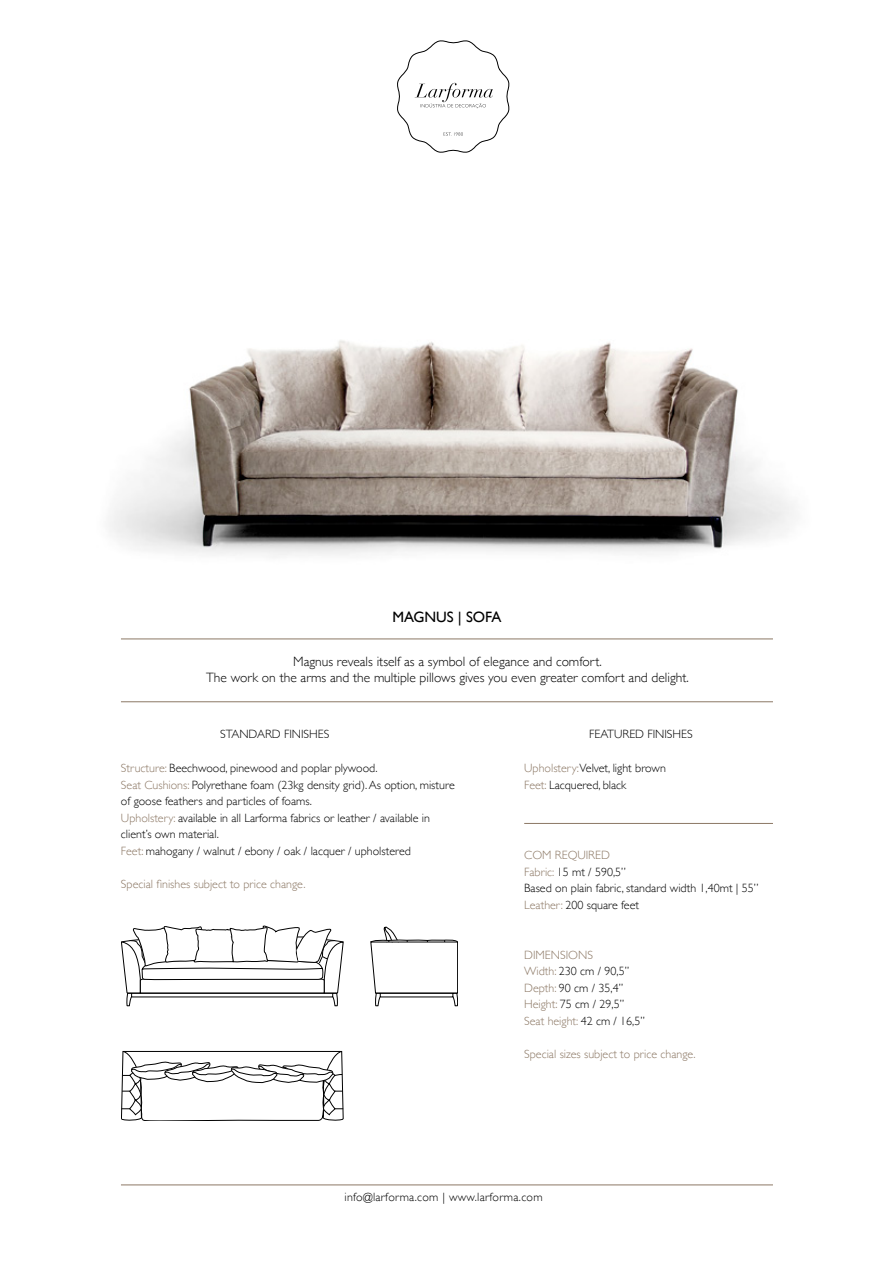
<style>
.page{position:relative;width:893px;height:1263px;background:#fff}
.page>*{position:absolute;margin:0;border:0;box-sizing:border-box;transform-origin:0 0}
.t1{font:15px "Gill Sans";color:#000}
.t2{font:300 13.5px/16.5px "Gill Sans";color:#000;text-align:center}
.t3{font:300 12px/16.5px "Gill Sans";color:#000}
.t4{font:300 12px "Gill Sans";color:#8c7865}
.t5{font:300 12px "Gill Sans";letter-spacing:.025em;color:#000}
.s1{color:#8c7865}
</style>
<div class="page">
<img style="left:109px;top:340px;width:685px;height:217px">
<hr style="left:121px;top:1185px;width:652px;height:1px;background:#8c7865">
<hr style="left:121px;top:701px;width:652px;height:1px;background:#8c7865">
<svg style="left:397px;top:40px;width:113px;height:113px"></svg>
<hr style="left:524px;top:823px;width:249px;height:1px;background:#8c7865">
<hr style="left:121px;top:639px;width:652px;height:1px;background:#8c7865">
<svg style="left:121px;top:926px;width:222px;height:81px"></svg>
<svg style="left:371px;top:927px;width:87px;height:80px"></svg>
<svg style="left:121px;top:1051px;width:222px;height:70px"></svg>
<p class="t1" style="left:392px;top:608px;width:111px">MAGNUS | SOFA</p>
<p class="t2" style="left:206px;top:652px;width:484px">Magnus reveals itself as a symbol of elegance and comfort.<br>The work on the arms and the multiple pillows gives you even greater comfort and delight.</p>
<p class="t3" style="left:220px;top:725px;width:111px">STANDARD FINISHES</p>
<p class="t3" style="left:121px;top:759px;width:335px"><span class="s1">Structure:</span> Beechwood, pinewood and poplar plywood.<br><span class="s1">Seat Cushions:</span> Polyrethane foam (23kg density grid). As option, misture of goose feathers and particles of foams.<br><span class="s1">Upholstery:</span> available in all Larforma fabrics or leather / available in client’s own material.<br><span class="s1">Feet:</span> mahogany / walnut / ebony / oak / lacquer / upholstered</p>
<p class="t4" style="left:121px;top:874px;width:186px">Special finishes subject to price change.</p>
<p class="t3" style="left:589px;top:725px;width:105px">FEATURED FINISHES</p>
<p class="t3" style="left:524px;top:759px;width:143px"><span class="s1">Upholstery:</span>Velvet, light brown<br><span class="s1">Feet:</span> Lacquered, black</p>
<p class="t3" style="left:524px;top:847px;width:236px"><span class="s1">COM REQUIRED<br>Fabric:</span> 15 mt / 590,5’’<br>Based on plain fabric, standard width 1,40mt | 55’’<br><span class="s1">Leather:</span> 200 square feet</p>
<p class="t3" style="left:524px;top:946px;width:122px"><span class="s1">DIMENSIONS<br>Width:</span> 230 cm / 90,5’’<br><span class="s1">Depth:</span> 90 cm / 35,4’’<br><span class="s1">Height:</span> 75 cm / 29,5’’<br><span class="s1">Seat height:</span> 42 cm / 16,5’’</p>
<p class="t4" style="left:524px;top:1044px;width:173px">Special sizes subject to price change.</p>
<p class="t5" style="left:344px;top:1187px;width:200px">info@larforma.com | www.larforma.com</p>
</div>
